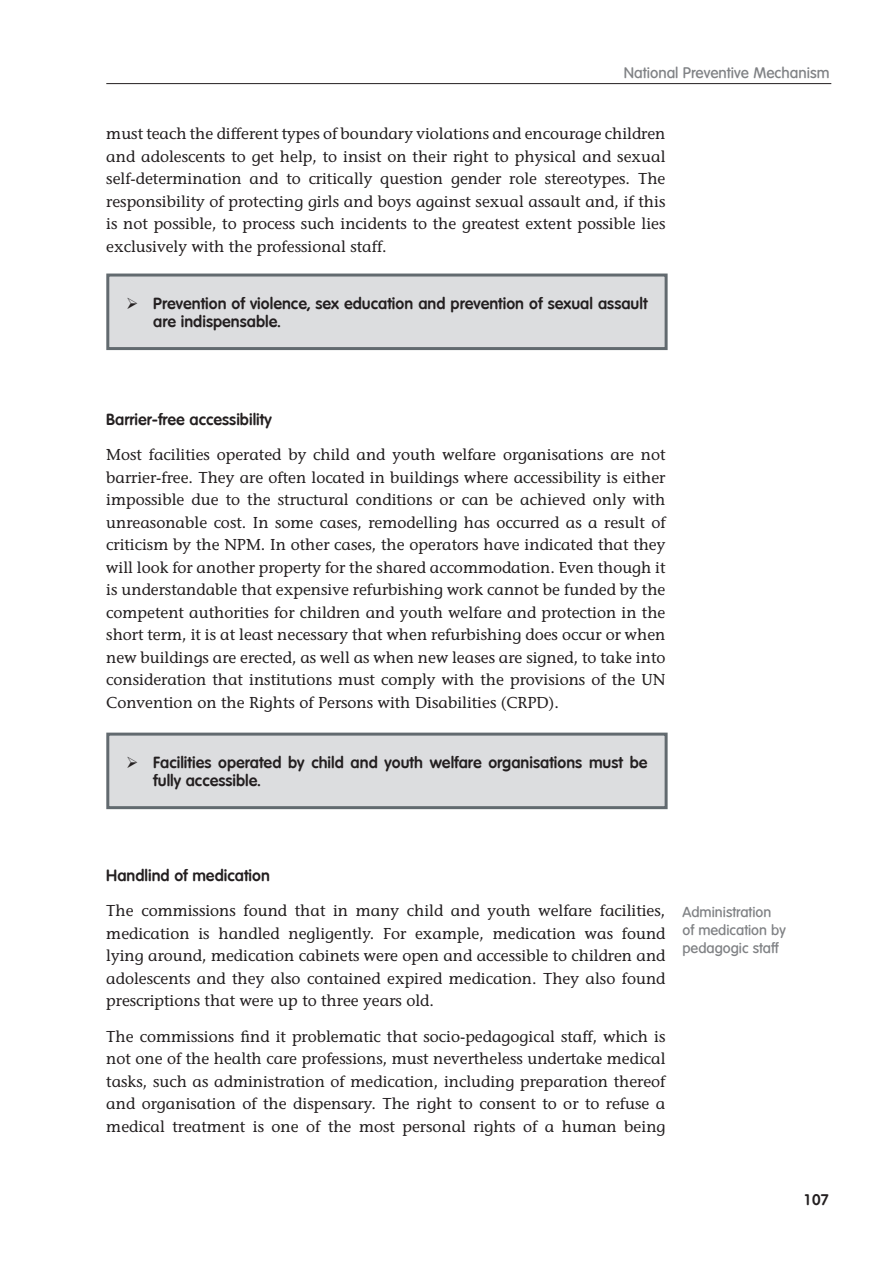
<style>
.page{position:relative;width:893px;height:1263px;background:#fff}
.page>*{position:absolute;margin:0;border:0;box-sizing:border-box;transform-origin:0 0}
.Fliesstext{font:500 15.75px/22.5px "Stone Informal Std";color:#231f20;text-align:justify}
.Fliesstext-2{font:600 15.75px/18px "Volkswagen";color:#231f20}
.Kopfzeilelinks{font:500 15px "Volkswagen";color:#808285}
.t1{font:600 15px "Volkswagen";color:#231f20}
.t2{font:500 14.25px/18px "Volkswagen";color:#808285}
</style>
<div class="page">
<hr style="left:106px;top:83px;width:725px;height:1px;background:#231f20">
<div style="left:108px;top:275px;width:558px;height:74px;background:#dcdddf"></div>
<div style="left:106px;top:273px;width:562px;height:77px;border:3px solid #626a6f"></div>
<div style="left:108px;top:734px;width:558px;height:74px;background:#dcdddf"></div>
<div style="left:106px;top:733px;width:562px;height:76px;border:3px solid #626a6f"></div>
<p class="Kopfzeilelinks" style="left:624px;top:64px;width:207px">National Preventive Mechanism</p>
<p class="Fliesstext" style="left:106px;top:122px;width:561px">must teach the different types of boundary violations and encourage children and adolescents to get help, to insist on their right to physical and sexual self-determination and to critically question gender role stereotypes. The responsibility of protecting girls and boys against sexual assault and, if this is not possible, to process such incidents to the greatest extent possible lies exclusively with the professional staff.</p>
<p class="Fliesstext-2" style="left:153px;top:294px;width:496px">Prevention of violence, sex education and prevention of sexual assault are indispensable.</p>
<p class="Fliesstext-2" style="left:106px;top:410px;width:167px">Barrier-free accessibility</p>
<p class="Fliesstext" style="left:106px;top:443px;width:561px">Most facilities operated by child and youth welfare organisations are not barrier-free. They are often located in buildings where accessibility is either impossible due to the structural conditions or can be achieved only with unreasonable cost. In some cases, remodelling has occurred as a result of criticism by the NPM. In other cases, the operators have indicated that they will look for another property for the shared accommodation. Even though it is understandable that expensive refurbishing work cannot be funded by the competent authorities for children and youth welfare and protection in the short term, it is at least necessary that when refurbishing does occur or when new buildings are erected, as well as when new leases are signed, to take into consideration that institutions must comply with the provisions of the UN Convention on the Rights of Persons with Disabilities (CRPD).</p>
<p class="Fliesstext-2" style="left:153px;top:753px;width:496px">Facilities operated by child and youth welfare organisations must be fully accessible.</p>
<p class="Fliesstext-2" style="left:106px;top:866px;width:165px">Handlind of medication</p>
<p class="Fliesstext" style="left:106px;top:899px;width:561px">The commissions found that in many child and youth welfare facilities, medication is handled negligently. For example, medication was found lying around, medication cabinets were open and accessible to children and adolescents and they also contained expired medication. They also found prescriptions that were up to three years old.</p>
<p class="Fliesstext" style="left:106px;top:1025px;width:561px">The commissions find it problematic that socio-pedagogical staff, which is not one of the health care professions, must nevertheless undertake medical tasks, such as administration of medication, including preparation thereof and organisation of the dispensary. The right to consent to or to refuse a medical treatment is one of the most personal rights of a human being</p>
<p class="t2" style="left:682px;top:903px;width:105px">Administration of medication by pedagogic staff</p>
<p class="t1" style="left:803px;top:1191px;width:27px">107</p>
</div>
